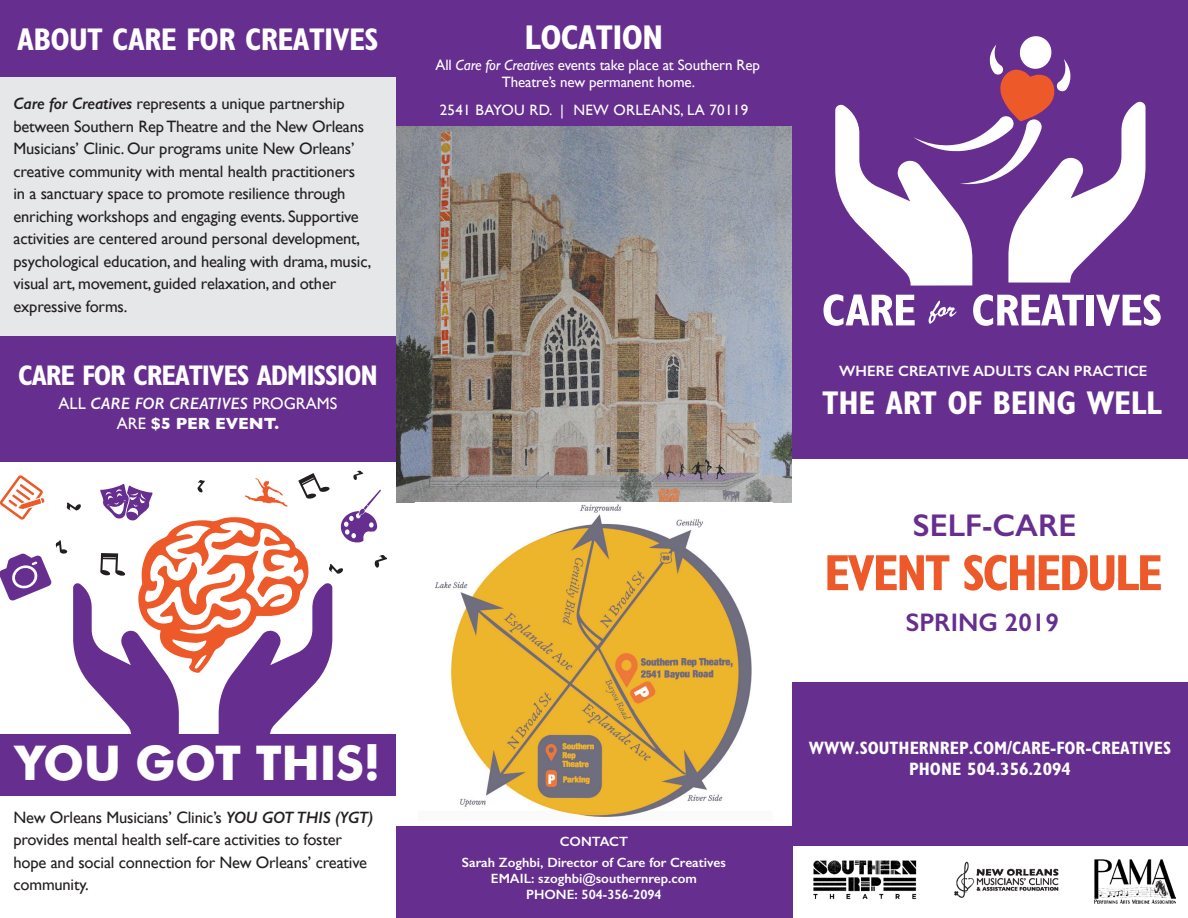
<style>
.page{position:relative;width:1188px;height:918px;background:#fff}
.page>*{position:absolute;margin:0;border:0;box-sizing:border-box;transform-origin:0 0}
.t1{font:700 condensed 51px "M Gill Sans";letter-spacing:-.05em;color:#ed5929}
.t2{font:700 48px "Futura BT";letter-spacing:-.01em;color:#fff}
.t3{font:700 condensed 34.5px "M Gill Sans";letter-spacing:-.02em;color:#fff}
.t4{font:700 condensed 33px "M Gill Sans";letter-spacing:-.01em;color:#fff}
.t5{font:700 condensed 31.5px "M Gill Sans";letter-spacing:-.02em;color:#fff}
.t6{font:600 31.5px "Gill Sans";color:#662e8f}
.t7{font:700 condensed 28.5px "M Gill Sans";letter-spacing:-.04em;color:#fff}
.t8{font:600 25.5px "Gill Sans";color:#662e8f}
.t9{font:700 condensed 18px "M Gill Sans";color:#fff}
.t10{font:16.5px/22.5px "Gill Sans";letter-spacing:-.01em;color:#231f20}
.t11{font:italic 600 16.5px/19.8px "Gill Sans";color:#fff;text-align:center}
.t12{font:15px/16.5px "Gill Sans";letter-spacing:-.01em;color:#fff;text-align:center}
.t13{font:15px "Gill Sans";letter-spacing:.02em;color:#fff}
.t14{font:600 15px "Gill Sans";color:#fff}
.t15{font:600 13.5px "Gill Sans";color:#fff}
.s1{font-weight:600;font-style:italic}
.s2{font-weight:400;font-style:normal}
.s3{font-weight:700;font-style:normal}
.s4{font-style:italic}
</style>
<div class="page">
<div style="left:0;top:0;width:396px;height:453px;background:#e6e7e9"></div>
<div style="left:792px;top:682px;width:396px;height:164px;background:#662e8f"></div>
<div style="left:792px;top:0;width:396px;height:459px;background:#662e8f"></div>
<svg style="left:823px;top:294px;width:92px;height:32px"></svg>
<svg style="left:929px;top:301px;width:27px;height:23px"></svg>
<svg style="left:973px;top:294px;width:111px;height:32px"></svg>
<div style="left:1087px;top:295px;width:7px;height:30px;background:#fff"></div>
<svg style="left:1096px;top:294px;width:65px;height:32px"></svg>
<svg style="left:835px;top:36px;width:311px;height:250px"></svg>
<img style="left:813px;top:860px;width:104px;height:40px">
<img style="left:954px;top:874px;width:105px;height:24px">
<img style="left:1094px;top:859px;width:81px;height:44px">
<img style="left:963px;top:861px;width:96px;height:13px">
<div style="left:396px;top:0;width:396px;height:127px;background:#662e8f"></div>
<img style="left:396px;top:127px;width:396px;height:375px">
<img style="left:434px;top:504px;width:318px;height:313px">
<div style="left:396px;top:826px;width:396px;height:92px;background:#662e8f"></div>
<div style="left:0;top:0;width:396px;height:77px;background:#662e8f"></div>
<div style="left:0;top:336px;width:396px;height:126px;background:#662e8f"></div>
<div style="left:0;top:734px;width:396px;height:62px;background:#662e8f"></div>
<svg style="left:0;top:471px;width:387px;height:263px"></svg>
<p class="t5" style="left:17px;top:22px;width:363px">ABOUT CARE FOR CREATIVES</p>
<p class="t10" style="left:14px;top:92px;width:359px"><span class="s1">Care for Creatives</span> represents a unique partnership between Southern Rep Theatre and the New Orleans Musicians’ Clinic. Our programs unite New Orleans’ creative community with mental health practitioners<br>in a sanctuary space to promote resilience through enriching workshops and engaging events. Supportive activities are centered around personal development, psychological education, and healing with drama, music, visual art, movement, guided relaxation, and other expressive forms.</p>
<p class="t7" style="left:18px;top:359px;width:361px">CARE FOR CREATIVES ADMISSION</p>
<p class="t11" style="left:59px;top:394px;width:280px"><span class="s2">ALL</span> CARE FOR CREATIVES <span class="s2">PROGRAMS<br>ARE</span> <span class="s3">$5 PER EVENT.</span></p>
<p class="t2" style="left:16px;top:733px;width:366px">YOU GOT THIS!</p>
<p class="t10" style="left:14px;top:806px;width:361px">New Orleans Musicians’ Clinic’s <span class="s1">YOU GOT THIS (YGT) </span>provides mental health self-care activities to foster hope and social connection for New Orleans’ creative community.</p>
<p class="t3" style="left:525px;top:18px;width:140px">LOCATION</p>
<p class="t12" style="left:436px;top:57px;width:326px">All <span class="s4">Care for Creatives</span> events take place at Southern Rep<br>Theatre’s new permanent home.</p>
<p class="t13" style="left:440px;top:101px;width:310px">2541 BAYOU RD. | NEW ORLEANS, LA 70119</p>
<p class="t15" style="left:560px;top:833px;width:70px">CONTACT</p>
<p class="t15" style="left:462px;top:854px;width:266px">Sarah Zoghbi, Director of Care for Creatives</p>
<p class="t15" style="left:491px;top:870px;width:208px">EMAIL: szoghbi@southernrep.com</p>
<p class="t15" style="left:526px;top:887px;width:137px">PHONE: 504-356-2094</p>
<p class="t14" style="left:839px;top:362px;width:310px">WHERE CREATIVE ADULTS CAN PRACTICE</p>
<p class="t4" style="left:822px;top:384px;width:341px">THE ART OF BEING WELL</p>
<p class="t6" style="left:913px;top:506px;width:165px">SELF-CARE</p>
<p class="t1" style="left:824px;top:544px;width:340px">EVENT SCHEDULE</p>
<p class="t8" style="left:906px;top:607px;width:155px">SPRING 2019</p>
<p class="t9" style="left:809px;top:738px;width:364px">WWW.SOUTHERNREP.COM/CARE-FOR-CREATIVES</p>
<p class="t9" style="left:909px;top:759px;width:163px">PHONE 504.356.2094</p>
</div>
